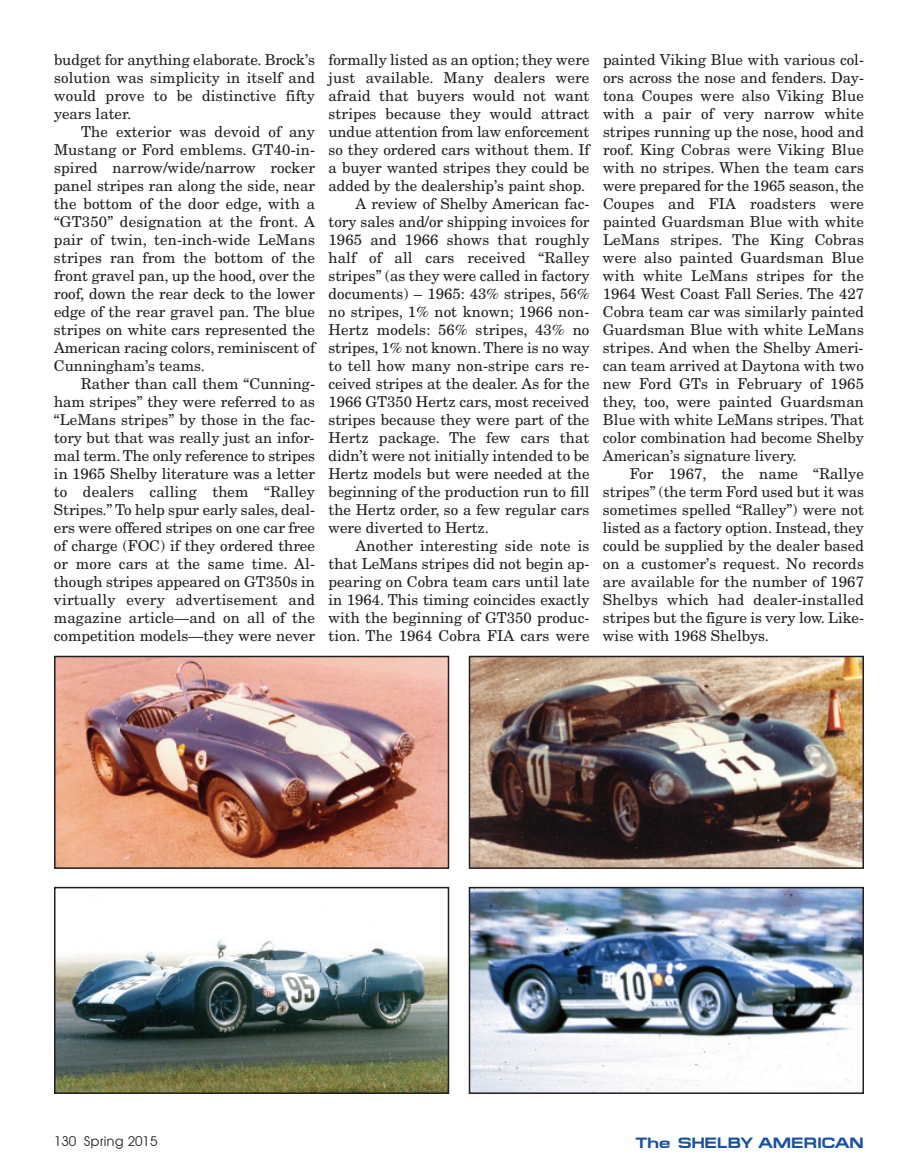
<style>
.page{position:relative;width:918px;height:1175px;background:#fff}
.page>*{position:absolute;margin:0;border:0;box-sizing:border-box;transform-origin:0 0}
.t1{font:15px/18px "New Century Schlbk";color:#231f20;text-align:justify}
.t2{font:700 15px "Micro Extend FLF";color:#1a52a3}
.t3{font:13.5px "Avant Garde";color:#231f20}
</style>
<div class="page">
<img style="left:57px;top:937px;width:389px;height:153px">
<div style="left:54px;top:886px;width:395px;height:207px;border:2px solid #231f20"></div>
<img style="left:472px;top:659px;width:389px;height:206px">
<div style="left:469px;top:656px;width:395px;height:212px;border:2px solid #231f20"></div>
<img style="left:472px;top:890px;width:389px;height:201px">
<div style="left:469px;top:887px;width:395px;height:207px;border:2px solid #231f20"></div>
<img style="left:57px;top:659px;width:389px;height:206px">
<div style="left:54px;top:656px;width:395px;height:212px;border:2px solid #231f20"></div>
<p class="t1" style="left:54px;top:52px;width:263px">budget for anything elaborate. Brock’s solution was simplicity in itself and would prove to be distinctive fifty years later.</p>
<p class="t1" style="left:54px;top:124px;width:263px;text-indent:27px">The exterior was devoid of any Mustang or Ford emblems. GT40-in&shy;spired narrow/wide/narrow rocker panel stripes ran along the side, near the bottom of the door edge, with a “GT350” designation at the front. A pair of twin, ten-inch-wide LeMans stripes ran from the bottom of the front gravel pan, up the hood, over the roof, down the rear deck to the lower edge of the rear gravel pan. The blue stripes on white cars represented the American racing colors, reminiscent of Cunningham’s teams.</p>
<p class="t1" style="left:54px;top:376px;width:263px;text-indent:27px">Rather than call them “Cunning&shy;ham stripes” they were referred to as “LeMans stripes” by those in the fac&shy;tory but that was really just an infor&shy;mal term. The only reference to stripes in 1965 Shelby literature was a letter to dealers calling them “Ralley Stripes.” To help spur early sales, deal&shy;ers were offered stripes on one car free of charge (FOC) if they ordered three or more cars at the same time. Al&shy;though stripes appeared on GT350s in virtually every advertisement and magazine article—and on all of the competition models—they were never</p>
<p class="t1" style="left:328px;top:52px;width:263px">formally listed as an option; they were</p>
<p class="t1" style="left:328px;top:70px;width:262px">just available. Many dealers were</p>
<p class="t1" style="left:328px;top:88px;width:262px">afraid that buyers would not want</p>
<p class="t1" style="left:328px;top:106px;width:262px">stripes because they would attract</p>
<p class="t1" style="left:328px;top:124px;width:263px">undue attention from law enforcement</p>
<p class="t1" style="left:328px;top:142px;width:263px">so they ordered cars without them. If</p>
<p class="t1" style="left:328px;top:160px;width:262px">a buyer wanted stripes they could be</p>
<p class="t1" style="left:328px;top:178px;width:258px">added by the dealership’s paint shop.</p>
<p class="t1" style="left:355px;top:196px;width:236px">A review of Shelby American fac-</p>
<p class="t1" style="left:328px;top:214px;width:263px">tory sales and/or shipping invoices for</p>
<p class="t1" style="left:329px;top:232px;width:262px">1965 and 1966 shows that roughly</p>
<p class="t1" style="left:329px;top:250px;width:262px">half of all cars received “Ralley</p>
<p class="t1" style="left:329px;top:268px;width:262px">stripes” (as they were called in factory</p>
<p class="t1" style="left:329px;top:286px;width:263px">documents) – 1965: 43% stripes, 56%</p>
<p class="t1" style="left:329px;top:304px;width:263px">no stripes, 1% not known; 1966 non-</p>
<p class="t1" style="left:329px;top:322px;width:262px">Hertz models: 56% stripes, 43% no</p>
<p class="t1" style="left:329px;top:340px;width:263px">stripes, 1% not known. There is no way</p>
<p class="t1" style="left:329px;top:358px;width:263px">to tell how many non-stripe cars re-</p>
<p class="t1" style="left:329px;top:376px;width:263px">ceived stripes at the dealer. As for the</p>
<p class="t1" style="left:329px;top:394px;width:262px">1966 GT350 Hertz cars, most received</p>
<p class="t1" style="left:329px;top:412px;width:262px">stripes because they were part of the</p>
<p class="t1" style="left:329px;top:430px;width:262px">Hertz package. The few cars that</p>
<p class="t1" style="left:329px;top:448px;width:262px">didn’t were not initially intended to be</p>
<p class="t1" style="left:329px;top:466px;width:262px">Hertz models but were needed at the</p>
<p class="t1" style="left:329px;top:484px;width:263px">beginning of the production run to fill</p>
<p class="t1" style="left:329px;top:502px;width:263px">the Hertz order, so a few regular cars</p>
<p class="t1" style="left:329px;top:520px;width:162px">were diverted to Hertz.</p>
<p class="t1" style="left:356px;top:538px;width:236px">Another interesting side note is</p>
<p class="t1" style="left:329px;top:556px;width:263px">that LeMans stripes did not begin ap-</p>
<p class="t1" style="left:329px;top:574px;width:263px">pearing on Cobra team cars until late</p>
<p class="t1" style="left:329px;top:592px;width:263px">in 1964. This timing coincides exactly</p>
<p class="t1" style="left:329px;top:610px;width:263px">with the beginning of GT350 produc-</p>
<p class="t1" style="left:329px;top:628px;width:262px">tion. The 1964 Cobra FIA cars were</p>
<p class="t1" style="left:603px;top:52px;width:263px">painted Viking Blue with various col&shy;ors across the nose and fenders. Day&shy;tona Coupes were also Viking Blue with a pair of very narrow white stripes running up the nose, hood and roof. King Cobras were Viking Blue with no stripes. When the team cars were prepared for the 1965 season, the Coupes and FIA roadsters were painted Guardsman Blue with white LeMans stripes. The King Cobras were also painted Guardsman Blue with white LeMans stripes for the 1964 West Coast Fall Series. The 427<br>Cobra team car was similarly painted Guardsman Blue with white LeMans stripes. And when the Shelby Ameri&shy;can team arrived at Daytona with two new Ford GTs in February of 1965 they, too, were painted Guardsman Blue with white LeMans stripes. That color combination had become Shelby American’s signature livery.</p>
<p class="t1" style="left:603px;top:466px;width:263px;text-indent:27px">For 1967, the name “Rallye stripes” (the term Ford used but it was sometimes spelled “Ralley”) were not listed as a factory option. Instead, they could be supplied by the dealer based on a customer’s request. No records are available for the number of 1967<br>Shelbys which had dealer-installed stripes but the figure is very low. Like&shy;wise with 1968 Shelbys.</p>
<p class="t3" style="left:54px;top:1134px;width:105px">130 Spring 2015</p>
<p class="t2" style="left:635px;top:1134px;width:230px">The SHELBY AMERICAN</p>
</div>
